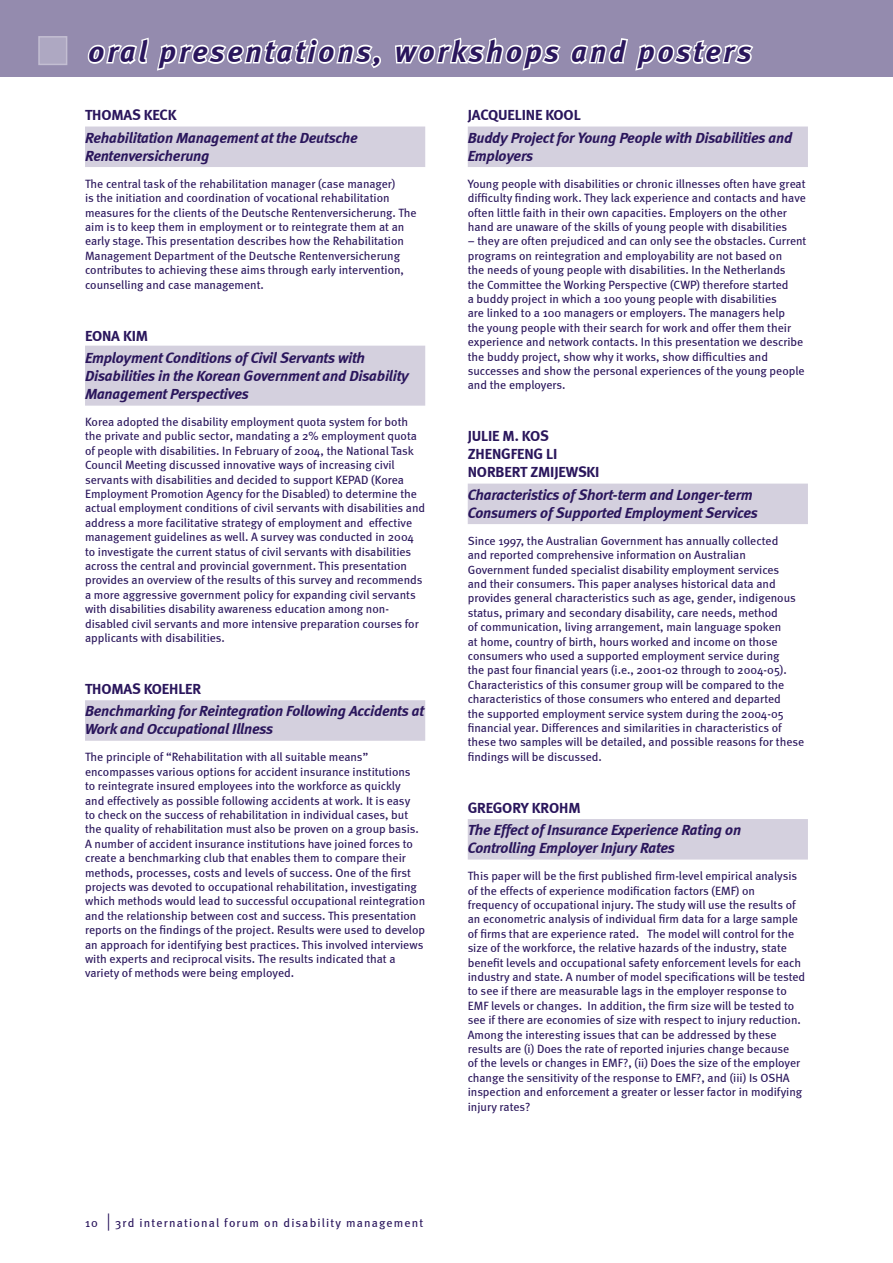
<style>
.page{position:relative;width:893px;height:1263px;background:#fff}
.page>*{position:absolute;margin:0;border:0;box-sizing:border-box;transform-origin:0 0}
.t1{font:italic 700 30px "Meta";letter-spacing:.1em;color:#2a165c}
.t2{font:italic 700 15px/18px "Meta";letter-spacing:-.01em;color:#2a165c}
.t3{font:700 15px/18px "Meta";letter-spacing:-.01em;color:#2a165c}
.t4{font:12px/14.4px "Meta";color:#2a165c}
.t5{font:12px "Meta";letter-spacing:.1em;color:#2a165c}
.s1{font-size:18px}
</style>
<div class="page">
<div style="left:85px;top:127px;width:340px;height:40px;background:#d4d0de"></div>
<div style="left:85px;top:346px;width:340px;height:60px;background:#d4d0de"></div>
<div style="left:85px;top:700px;width:340px;height:41px;background:#d4d0de"></div>
<div style="left:468px;top:127px;width:340px;height:40px;background:#d4d0de"></div>
<div style="left:468px;top:484px;width:340px;height:40px;background:#d4d0de"></div>
<div style="left:468px;top:819px;width:340px;height:40px;background:#d4d0de"></div>
<div style="left:0;top:0;width:893px;height:77px;background:#948bae"></div>
<svg style="left:87px;top:37px;width:294px;height:34px"></svg>
<svg style="left:393px;top:37px;width:362px;height:130px"></svg>
<div style="left:39px;top:37px;width:28px;height:27px;background:#aea8c2"></div>
<h1 class="t1" style="left:88px;top:34px;width:665px">oral presentations, workshops and posters</h1>
<p class="t3" style="left:85px;top:106px;width:93px">THOMAS KECK</p>
<p class="t2" style="left:85px;top:128px;width:274px">Rehabilitation Management at the Deutsche<br>Rentenversicherung</p>
<p class="t4" style="left:85px;top:176px;width:333px">The central task of the rehabilitation manager (case manager)<br>is the initiation and coordination of vocational rehabilitation measures for the clients of the Deutsche Rentenversicherung. The aim is to keep them in employment or to reintegrate them at an early stage. This presentation describes how the Rehabilitation Management Department of the Deutsche Rentenversicherung contributes to achieving these aims through early intervention, counselling and case management.</p>
<p class="t3" style="left:85px;top:326px;width:65px">EONA KIM</p>
<p class="t2" style="left:85px;top:348px;width:325px">Employment Conditions of Civil Servants with<br>Disabilities in the Korean Government and Disability<br>Management Perspectives</p>
<p class="t4" style="left:85px;top:414px;width:342px">Korea adopted the disability employment quota system for both the private and public sector, mandating a 2% employment quota of people with disabilities. In February of 2004, the National Task Council Meeting discussed innovative ways of increasing civil servants with disabilities and decided to support KEPAD (Korea Employment Promotion Agency for the Disabled) to determine the actual employment conditions of civil servants with disabilities and address a more facilitative strategy of employment and effective management guidelines as well. A survey was conducted in 2004 to investigate the current status of civil servants with disabilities across the central and provincial government. This presentation provides an overview of the results of this survey and recommends a more aggressive government policy for expanding civil servants with disabilities disability awareness education among non&shy;disabled civil servants and more intensive preparation courses for applicants with disabilities.</p>
<p class="t3" style="left:85px;top:680px;width:118px">THOMAS KOEHLER</p>
<p class="t2" style="left:85px;top:702px;width:341px">Benchmarking for Reintegration Following Accidents at<br>Work and Occupational Illness</p>
<p class="t4" style="left:85px;top:750px;width:342px">The principle of “Rehabilitation with all suitable means” encompasses various options for accident insurance institutions<br>to reintegrate insured employees into the workforce as quickly<br>and effectively as possible following accidents at work. It is easy<br>to check on the success of rehabilitation in individual cases, but the quality of rehabilitation must also be proven on a group basis.<br>A number of accident insurance institutions have joined forces to create a benchmarking club that enables them to compare their methods, processes, costs and levels of success. One of the first projects was devoted to occupational rehabilitation, investigating which methods would lead to successful occupational reintegration and the relationship between cost and success. This presentation reports on the findings of the project. Results were used to develop an approach for identifying best practices. This involved interviews with experts and reciprocal visits. The results indicated that a variety of methods were being employed.</p>
<p class="t5" style="left:85px;top:1215px;width:340px">10 <span class="s1">|</span> 3rd international forum on disability management</p>
<p class="t3" style="left:468px;top:106px;width:114px">JACQUELINE KOOL</p>
<p class="t2" style="left:468px;top:128px;width:326px">Buddy Project for Young People with Disabilities and<br>Employers</p>
<p class="t4" style="left:468px;top:176px;width:340px">Young people with disabilities or chronic illnesses often have great difficulty finding work. They lack experience and contacts and have often little faith in their own capacities. Employers on the other hand are unaware of the skills of young people with disabilities</p>
<p class="t4" style="left:468px;top:234px;width:340px">– they are often prejudiced and can only see the obstacles. Current programs on reintegration and employability are not based on<br>the needs of young people with disabilities. In the Netherlands<br>the Committee the Working Perspective (CWP) therefore started<br>a buddy project in which a 100 young people with disabilities<br>are linked to a 100 managers or employers. The managers help<br>the young people with their search for work and offer them their experience and network contacts. In this presentation we describe the buddy project, show why it works, show difficulties and successes and show the personal experiences of the young people and the employers.</p>
<p class="t3" style="left:468px;top:427px;width:133px">JULIE M. KOS<br>ZHENGFENG LI<br>NORBERT ZMIJEWSKI</p>
<p class="t2" style="left:468px;top:485px;width:292px">Characteristics of Short-term and Longer-term<br>Consumers of Supported Employment Services</p>
<p class="t4" style="left:468px;top:533px;width:338px">Since 1997, the Australian Government has annually collected<br>and reported comprehensive information on Australian Government funded specialist disability employment services<br>and their consumers. This paper analyses historical data and provides general characteristics such as age, gender, indigenous status, primary and secondary disability, care needs, method<br>of communication, living arrangement, main language spoken<br>at home, country of birth, hours worked and income on those consumers who used a supported employment service during<br>the past four financial years (i.e., 2001-02 through to 2004-05).<br>Characteristics of this consumer group will be compared to the characteristics of those consumers who entered and departed<br>the supported employment service system during the 2004-05 financial year. Differences and similarities in characteristics of these two samples will be detailed, and possible reasons for these findings will be discussed.</p>
<p class="t3" style="left:468px;top:798px;width:114px">GREGORY KROHM</p>
<p class="t2" style="left:468px;top:821px;width:275px">The Effect of Insurance Experience Rating on<br>Controlling Employer Injury Rates</p>
<p class="t4" style="left:468px;top:869px;width:339px">This paper will be the first published firm-level empirical analysis of the effects of experience modification factors (EMF) on frequency of occupational injury. The study will use the results of an econometric analysis of individual firm data for a large sample of firms that are experience rated. The model will control for the size of the workforce, the relative hazards of the industry, state benefit levels and occupational safety enforcement levels for each industry and state. A number of model specifications will be tested to see if there are measurable lags in the employer response to EMF levels or changes. In addition, the firm size will be tested to see if there are economies of size with respect to injury reduction.<br>Among the interesting issues that can be addressed by these results are (i) Does the rate of reported injuries change because<br>of the levels or changes in EMF?, (ii) Does the size of the employer change the sensitivity of the response to EMF?, and (iii) Is OSHA inspection and enforcement a greater or lesser factor in modifying injury rates?</p>
</div>
